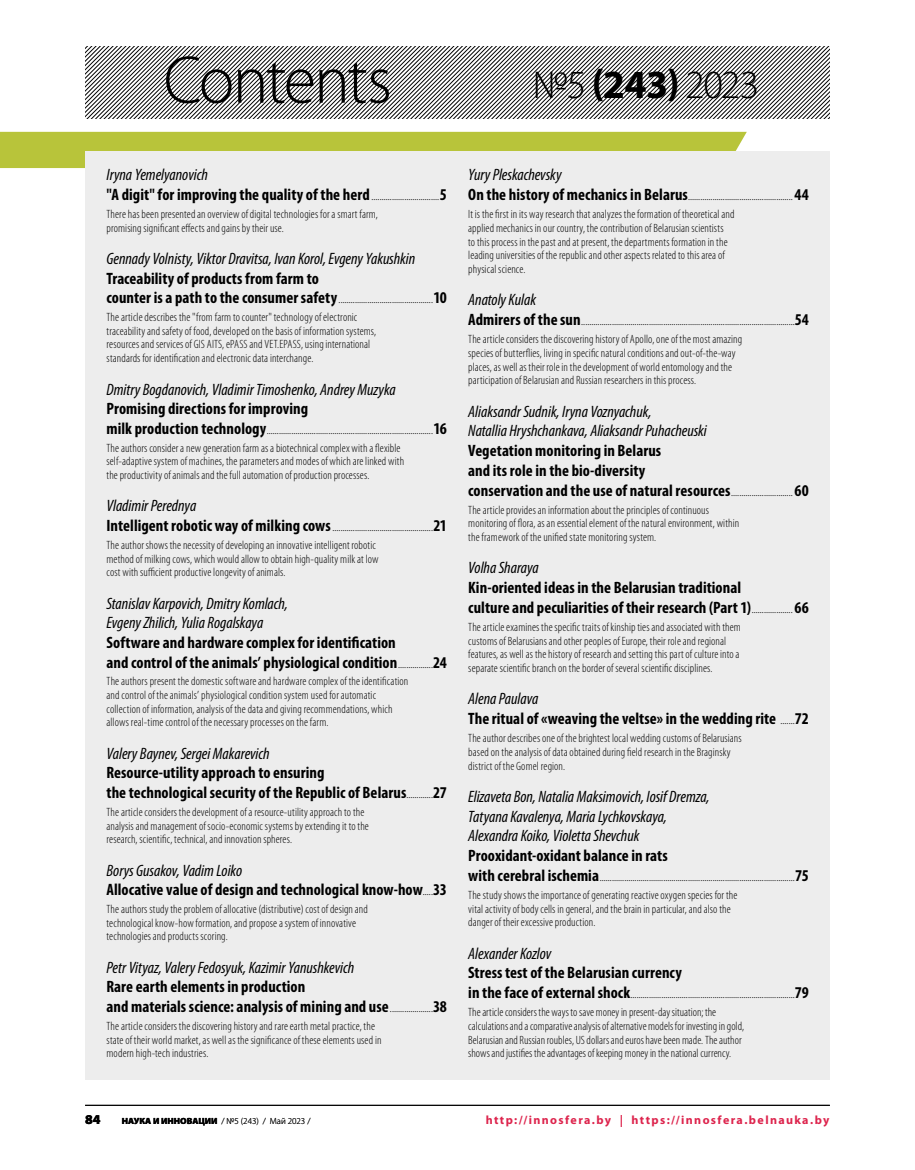
<style>
.page{position:relative;width:915px;height:1170px;background:#fff}
.page>*{position:absolute;margin:0;border:0;box-sizing:border-box;transform-origin:0 0}
.t1{font:300 67.8px "Myriad Pro";letter-spacing:-.04em;color:#000}
.t2{font:300 40.05px "Myriad Pro";color:#000}
.t3{font:700 condensed 16.5px/19.6px "Myriad Pro";letter-spacing:.005em;color:#000}
.t4{font:italic condensed 16.5px/19.6px "Myriad Pro";letter-spacing:-.005em;color:#000}
.t5{font:900 13.5px "Myriad Pro";color:#000}
.t6{font:300 condensed 12px/13.6px "Myriad Pro";letter-spacing:.01em;color:#000}
.t7{font:700 12px "Myriad Pro";letter-spacing:.115em;color:#dd244d}
.t8{font:9px "Minion Pro";color:#000}
.t9{font:300 9px "Myriad Pro";color:#000}
.s1{font-weight:700}
.s2{font-weight:400;font-style:italic}
.s3{font-family:"Minion Pro";font-weight:400;font-stretch:normal;font-size:9px}
.s4{font-family:"Myriad Pro";font-weight:700;font-stretch:condensed;font-size:16.5px}
.s5{font-weight:900}
</style>
<div class="page">
<div style="left:0;top:132px;width:746px;height:36px;background:#b8c43a"></div>
<hr style="left:85px;top:1104px;width:744px;height:1px;background:#000">
<svg style="left:85px;top:46px;width:744px;height:72px"></svg>
<div style="left:85px;top:151px;width:744px;height:928px;background:#ededed"></div>
<h1 class="t1" style="left:164px;top:43px;width:230px">Contents</h1>
<h2 class="t2" style="left:532px;top:63px;width:228px">№5 <span class="s1">(243)</span> 2023</h2>
<h3 class="t3" style="left:106px;top:165px;width:342px"><span class="s2">Iryna Yemelyanovich<br></span>"A digit" for improving the quality of the herd <span class="s3">.................................</span>5</h3>
<p class="t6" style="left:106px;top:207px;width:273px">There has been presented an overview of digital technologies for a smart farm, promising significant effects and gains by their use.</p>
<h3 class="t4" style="left:106px;top:249px;width:310px">Gennady Volnisty, Viktor Dravitsa, Ivan Korol, Evgeny Yakushkin</h3>
<h3 class="t3" style="left:106px;top:268px;width:214px">Traceability of products from farm to</h3>
<p class="t8" style="left:106px;top:294px;width:342px"><span class="s4">counter is a path to the consumer safety</span> ..............................................<span class="s4">10</span></p>
<p class="t6" style="left:106px;top:311px;width:271px">The article describes the "from farm to counter" technology of electronic traceability and safety of food, developed on the basis of information systems, resources and services of GIS AITS, ePASS and VET.EPASS, using international standards for identification and electronic data interchange.</p>
<h3 class="t4" style="left:106px;top:379px;width:291px">Dmitry Bogdanovich, Vladimir Timoshenko, Andrey Muzyka</h3>
<h3 class="t3" style="left:106px;top:399px;width:203px">Promising directions for improving</h3>
<p class="t8" style="left:106px;top:425px;width:342px"><span class="s4">milk production technology</span>.................................................................................<span class="s4">16</span></p>
<p class="t6" style="left:106px;top:441px;width:299px">The authors consider a new generation farm as a biotechnical complex with a flexible self-adaptive system of machines, the parameters and modes of which are linked with the productivity of animals and the full automation of production processes.</p>
<h3 class="t4" style="left:106px;top:496px;width:91px">Vladimir Perednya</h3>
<p class="t8" style="left:106px;top:522px;width:342px"><span class="s4">Intelligent robotic way of milking cows</span> .................................................<span class="s4">21</span></p>
<p class="t6" style="left:106px;top:538px;width:273px">The author shows the necessity of developing an innovative intelligent robotic method of milking cows, which would allow to obtain high-quality milk at low cost with sufficient productive longevity of animals.</p>
<h3 class="t4" style="left:106px;top:593px;width:183px">Stanislav Karpovich, Dmitry Komlach,<br>Evgeny Zhilich, Yulia Rogalskaya</h3>
<h3 class="t3" style="left:106px;top:632px;width:342px">Software and hardware complex for identification<br>and control of the animals’ physiological condition<span class="s3">.................</span>24</h3>
<p class="t6" style="left:106px;top:674px;width:303px">The authors present the domestic software and hardware complex of the identification and control of the animals’ physiological condition system used for automatic collection of information, analysis of the data and giving recommendations, which allows real-time control of the necessary processes on the farm.</p>
<h3 class="t4" style="left:106px;top:743px;width:164px">Valery Baynev, Sergei Makarevich</h3>
<h3 class="t3" style="left:106px;top:763px;width:342px">Resource-utility approach to ensuring<br>the technological security of the Republic of Belarus<span class="s3">.............</span>27</h3>
<p class="t6" style="left:106px;top:805px;width:264px">The article considers the development of a resource-utility approach to the analysis and management of socio-economic systems by extending it to the research, scientific, technical, and innovation spheres.</p>
<h3 class="t3" style="left:106px;top:860px;width:342px"><span class="s2">Borys Gusakov, Vadim Loiko<br></span>Allocative value of design and technological know-how<span class="s3">.....</span>33</h3>
<p class="t6" style="left:106px;top:902px;width:263px">The authors study the problem of allocative (distributive) cost of design and technological know-how formation, and propose a system of innovative technologies and products scoring.</p>
<h3 class="t4" style="left:106px;top:957px;width:249px">Petr Vityaz, Valery Fedosyuk, Kazimir Yanushkevich</h3>
<h3 class="t3" style="left:106px;top:977px;width:342px">Rare earth elements in production<br>and materials science: analysis of mining and use<span class="s3">.....................</span>38</h3>
<p class="t6" style="left:106px;top:1019px;width:276px">The article considers the discovering history and rare earth metal practice, the state of their world market, as well as the significance of these elements used in modern high-tech industries.</p>
<h3 class="t4" style="left:468px;top:165px;width:95px">Yury Pleskachevsky</h3>
<p class="t8" style="left:468px;top:191px;width:342px"><span class="s4">On the history of mechanics in Belarus</span>................................................... <span class="s4">44</span></p>
<p class="t6" style="left:468px;top:208px;width:267px">It is the first in its way research that analyzes the formation of theoretical and applied mechanics in our country, the contribution of Belarusian scientists<br>to this process in the past and at present, the departments formation in the leading universities of the republic and other aspects related to this area of physical science.</p>
<h3 class="t4" style="left:468px;top:290px;width:69px">Anatoly Kulak</h3>
<p class="t8" style="left:468px;top:316px;width:342px"><span class="s4">Admirers of the sun</span>........................................................................................................<span class="s4">54</span></p>
<p class="t6" style="left:468px;top:332px;width:275px">The article considers the discovering history of Apollo, one of the most amazing species of butterflies, living in specific natural conditions and out-of-the-way places, as well as their role in the development of world entomology and the participation of Belarusian and Russian researchers in this process.</p>
<h3 class="t4" style="left:468px;top:402px;width:240px">Aliaksandr Sudnik, Iryna Voznyachuk,<br>Natallia Hryshchankava, Aliaksandr Puhacheuski</h3>
<h3 class="t3" style="left:468px;top:441px;width:342px">Vegetation monitoring in Belarus<br>and its role in the bio-diversity<br>conservation and the use of natural resources<span class="s3">..............................</span> 60</h3>
<p class="t6" style="left:468px;top:503px;width:272px">The article provides an information about the principles of continuous monitoring of flora, as an essential element of the natural environment, within the framework of the unified state monitoring system.</p>
<h3 class="t4" style="left:468px;top:558px;width:72px">Volha Sharaya</h3>
<h3 class="t3" style="left:468px;top:578px;width:342px">Kin-oriented ideas in the Belarusian traditional<br>culture and peculiarities of their research (Part 1)<span class="s3">....................</span> 66</h3>
<p class="t6" style="left:468px;top:620px;width:274px">The article examines the specific traits of kinship ties and associated with them customs of Belarusians and other peoples of Europe, their role and regional features, as well as the history of research and setting this part of culture into a separate scientific branch on the border of several scientific disciplines.</p>
<h3 class="t3" style="left:468px;top:689px;width:342px"><span class="s2">Alena Paulava<br></span>The ritual of «weaving the veltse» in the wedding rite <span class="s3">.......</span>72</h3>
<p class="t6" style="left:468px;top:731px;width:275px">The author describes one of the brightest local wedding customs of Belarusians based on the analysis of data obtained during field research in the Braginsky district of the Gomel region.</p>
<h3 class="t4" style="left:468px;top:787px;width:243px">Elizaveta Bon, Natalia Maksimovich, Iosif Dremza,<br>Tatyana Kavalenya, Maria Lychkovskaya,<br>Alexandra Koiko, Violetta Shevchuk</h3>
<h3 class="t3" style="left:468px;top:846px;width:201px">Prooxidant-oxidant balance in rats</h3>
<p class="t8" style="left:468px;top:871px;width:342px"><span class="s4">with cerebral ischemia</span>...............................................................................................<span class="s4">75</span></p>
<p class="t6" style="left:468px;top:888px;width:270px">The study shows the importance of generating reactive oxygen species for the vital activity of body cells in general, and the brain in particular, and also the danger of their excessive production.</p>
<h3 class="t4" style="left:468px;top:943px;width:85px">Alexander Kozlov</h3>
<h3 class="t3" style="left:468px;top:963px;width:215px">Stress test of the Belarusian currency</h3>
<p class="t8" style="left:468px;top:989px;width:342px"><span class="s4">in the face of external shock</span>................................................................................<span class="s4">79</span></p>
<p class="t6" style="left:468px;top:1005px;width:277px">The article considers the ways to save money in present-day situation; the calculations and a comparative analysis of alternative models for investing in gold, Belarusian and Russian roubles, US dollars and euros have been made. The author shows and justifies the advantages of keeping money in the national currency.</p>
<p class="t5" style="left:85px;top:1112px;width:17px">84</p>
<p class="t9" style="left:122px;top:1116px;width:190px"><span class="s5">НАУКА И ИННОВАЦИИ</span> / №5 (243) / Май 2023 /</p>
<p class="t7" style="left:485px;top:1113px;width:345px">http://innosfera.by | https://innosfera.belnauka.by</p>
</div>
